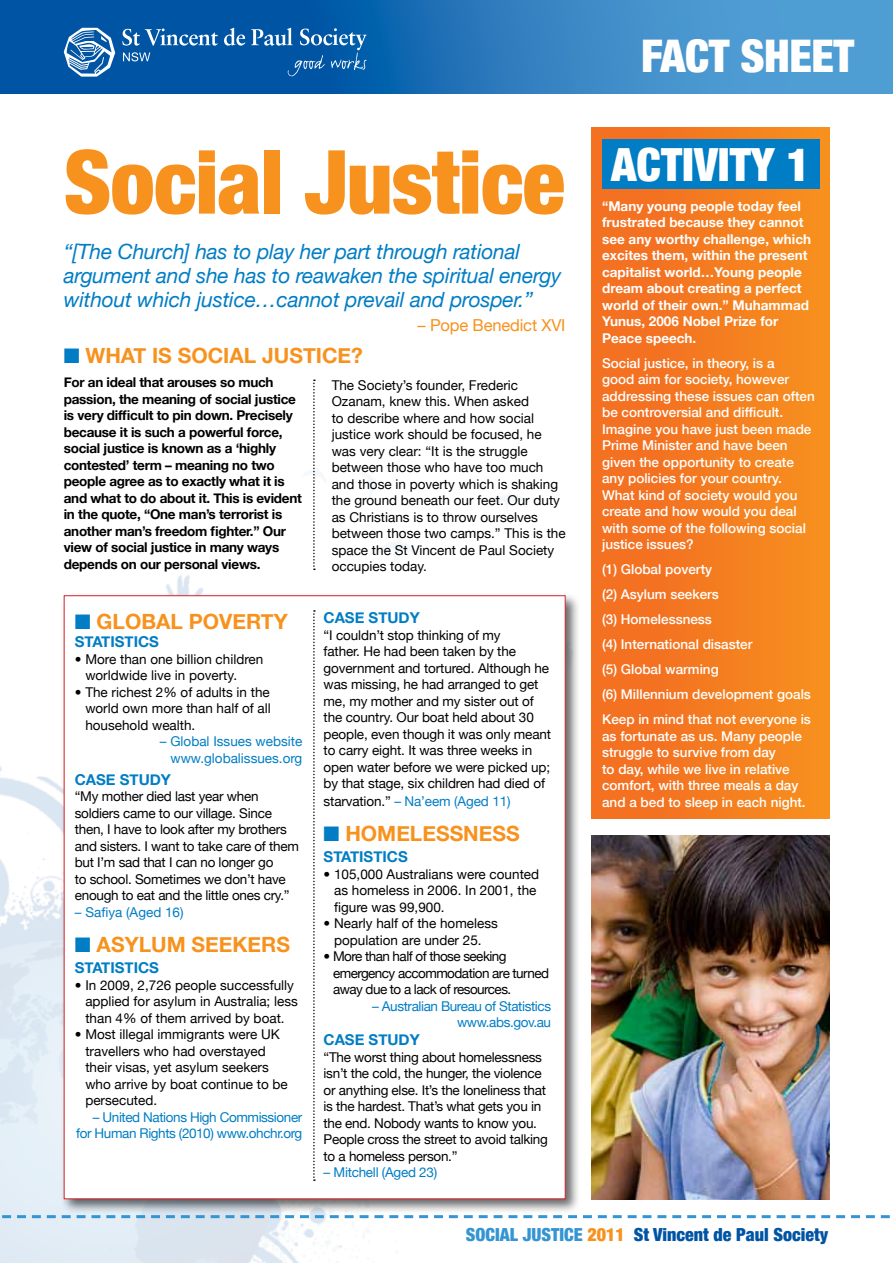
<style>
.page{position:relative;width:893px;height:1263px;background:#fff}
.page>*{position:absolute;margin:0;border:0;box-sizing:border-box;transform-origin:0 0}
.t1{font:900 condensed 88.5px "Helvetica Neue";letter-spacing:-.01em;color:#f7921e}
.t2{font:900 condensed 45.75px "Helvetica Neue";color:#fff}
.t3{font:900 condensed 45px "Helvetica Neue";letter-spacing:-.01em;color:#fff}
.t4{font:italic 21px/24px "Helvetica Neue";letter-spacing:-.01em;color:#007dc5}
.t5{font:700 21px "Helvetica Neue";color:#f7921e}
.t6{font:900 condensed 18px "Helvetica Neue";color:#0054a4}
.t7{font:16.5px "Helvetica Neue";letter-spacing:-.01em;color:#f7921e}
.t8{font:700 15px "Helvetica Neue";color:#007dc5}
.t9{font:13.5px/16.5px "Helvetica Neue";letter-spacing:-.01em;color:#000}
.t10{font:500 13.5px/16.5px "Helvetica Neue";color:#fff}
.t11{font:700 13.5px/16.5px "Helvetica Neue";letter-spacing:-.02em;color:#000}
.t12{font:700 13.5px/16.5px "Helvetica Neue";color:#fff}
.t13{font:13.5px/16.5px "Helvetica Neue";letter-spacing:-.03em;color:#007dc5;text-align:right}
.t14{font:13.5px/16.5px "Helvetica Neue";letter-spacing:-.04em;color:#000}
.t15{font:13.5px/16.5px "Helvetica Neue";color:#007dc5;text-align:right}
.t16{font:13.5px "Helvetica Neue";letter-spacing:-.01em;color:#007dc5}
.s1{color:#007dc5}
.s2{color:#000}
.s3{color:#3595d2}
.s4{color:#f7921e}
</style>
<div class="page">
<div style="left:591px;top:128px;width:238px;height:690px;background:linear-gradient(to right,#f26b22,#f78f1e)"></div>
<img style="left:0;top:418px;width:594px;height:845px">
<svg style="left:0;top:0;width:893px;height:94px;background:#2778bb"></svg>
<div style="left:60px;top:592px;width:520px;height:622px;background:#000;opacity:.6"></div>
<div style="left:64px;top:595px;width:502px;height:604px;background:#fff;border:1px solid #d2232a"></div>
<svg style="left:64px;top:28px;width:51px;height:49px"></svg>
<svg style="left:122px;top:29px;width:96px;height:17px"></svg>
<svg style="left:224px;top:28px;width:21px;height:18px"></svg>
<svg style="left:251px;top:28px;width:116px;height:48px;background:#246db1"></svg>
<svg style="left:123px;top:52px;width:27px;height:9px"></svg>
<svg style="left:0;top:1215px;width:890px;height:3px"></svg>
<svg style="left:313px;top:379px;width:2px;height:191px"></svg>
<svg style="left:313px;top:610px;width:2px;height:571px"></svg>
<div style="left:602px;top:139px;width:218px;height:50px;background:#007dc5"></div>
<img style="left:591px;top:835px;width:238px;height:364px">
<h1 class="t1" style="left:64px;top:128px;width:503px">Social Justice</h1>
<h3 class="t4" style="left:64px;top:239px;width:499px">“[The Church] has to play her part through rational argument and she has to reawaken the spiritual energy without which justice…cannot prevail and prosper.”</h3>
<p class="t7" style="left:418px;top:316px;width:149px">– Pope Benedict XVI</p>
<h3 class="t5" style="left:64px;top:342px;width:128px"><span class="s1">■</span> What is social</h3>
<h3 class="t5" style="left:262px;top:342px;width:41px">justice</h3>
<h3 class="t5" style="left:351px;top:342px;width:13px">?</h3>
<p class="t11" style="left:64px;top:374px;width:240px">For an ideal that arouses so much passion, the meaning of social justice is very difficult to pin down. Precisely because it is such a powerful force, social justice is known as a ‘highly contested’ term – meaning no two people agree as to exactly what it is and what to do about it. This is evident in the quote, “One man’s terrorist is another man’s freedom fighter.” Our view of social justice in many ways depends on our personal views.</p>
<h3 class="t5" style="left:75px;top:608px;width:214px"><span class="s1">■</span> GLOBAL POVERTY</h3>
<p class="t8" style="left:75px;top:632px;width:86px">STATISTICS</p>
<p class="t9" style="left:85px;top:650px;width:180px;text-indent:-11px">• More than one billion children worldwide live in poverty.</p>
<p class="t9" style="left:85px;top:683px;width:187px;text-align:justify;text-indent:-11px">• The richest 2% of adults in the world own more than half of all household wealth.</p>
<p class="t15" style="left:160px;top:733px;width:144px">– Global Issues website www.globalissues.org</p>
<p class="t8" style="left:75px;top:770px;width:11px">case</p>
<p class="t8" style="left:120px;top:770px;width:50px">study</p>
<p class="t9" style="left:75px;top:788px;width:226px">“My mother died last year when soldiers came to our village. Since then, I have to look after my brothers and sisters. I want to take care of them but I’m sad that I can no longer go<br>to school. Sometimes we don’t have enough to eat and the little ones cry.”</p>
<p class="t15" style="left:75px;top:903px;width:110px">– Safiya (Aged 16)</p>
<h3 class="t5" style="left:75px;top:931px;width:37px"><span class="s1">■</span> asyl</h3>
<h3 class="t5" style="left:151px;top:931px;width:55px">um see</h3>
<h3 class="t5" style="left:232px;top:931px;width:30px">kers</h3>
<p class="t8" style="left:75px;top:958px;width:10px">statistics</p>
<p class="t9" style="left:85px;top:976px;width:214px;text-indent:-11px">• In 2009, 2,726 people successfully applied for asylum in Australia; less than 4% of them arrived by boat.</p>
<p class="t9" style="left:85px;top:1026px;width:204px;text-indent:-11px">• Most illegal immigrants were UK travellers who had overstayed their visas, yet asylum seekers who arrive by boat continue to be persecuted.</p>
<p class="t13" style="left:76px;top:1108px;width:228px">– United Nations High Commissioner for Human Rights (2010) www.ohchr.org</p>
<p class="t9" style="left:332px;top:377px;width:236px">The Society’s founder, Frederic<br>Ozanam, knew this. When asked<br>to describe where and how social justice work should be focused, he was very clear: “It is the struggle between those who have too much and those in poverty which is shaking the ground beneath our feet. Our duty as Christians is to throw ourselves between those two camps.” This is the space the St Vincent de Paul Society occupies today.</p>
<p class="t8" style="left:324px;top:608px;width:11px">case</p>
<p class="t8" style="left:369px;top:608px;width:50px">study</p>
<p class="t9" style="left:324px;top:626px;width:229px">“I couldn’t stop thinking of my<br>father. He had been taken by the government and tortured. Although he was missing, he had arranged to get me, my mother and my sister out of the country. Our boat held about 30 people, even though it was only meant to carry eight. It was three weeks in open water before we were picked up; by that stage, six children had died of</p>
<p class="t16" style="left:324px;top:793px;width:188px"><span class="s2">starvation.”</span> – Na’eem (Aged 11)</p>
<h3 class="t5" style="left:324px;top:821px;width:87px"><span class="s1">■</span> homeless</h3>
<h3 class="t5" style="left:463px;top:821px;width:30px">ness</h3>
<p class="t8" style="left:324px;top:848px;width:10px">statistics</p>
<p class="t9" style="left:334px;top:866px;width:207px;text-indent:-11px">• 105,000 Australians were counted as homeless in 2006. In 2001, the figure was 99,900.</p>
<p class="t9" style="left:324px;top:915px;width:176px;text-align:center">• Nearly half of the homeless population are under 25.</p>
<p class="t14" style="left:333px;top:948px;width:218px;text-indent:-9px">• More than half of those seeking emergency accommodation are turned away due to a lack of resources.</p>
<p class="t13" style="left:372px;top:998px;width:180px">– Australian Bureau of Statistics www.abs.gov.au</p>
<p class="t8" style="left:324px;top:1031px;width:11px">case</p>
<p class="t8" style="left:369px;top:1031px;width:50px">study</p>
<p class="t9" style="left:324px;top:1049px;width:226px">“The worst thing about homelessness isn’t the cold, the hunger, the violence or anything else. It’s the loneliness that is the hardest. That’s what gets you in the end. Nobody wants to know you.<br>People cross the street to avoid talking to a homeless person.”</p>
<p class="t13" style="left:324px;top:1164px;width:115px">– Mitchell (Aged 23)</p>
<h3 class="t3" style="left:641px;top:29px;width:215px">FACT SHEET</h3>
<h2 class="t2" style="left:611px;top:137px;width:201px">Activity 1</h2>
<p class="t12" style="left:602px;top:197px;width:210px">“Many young people today feel frustrated because they cannot see any worthy challenge, which excites them, within the present capitalist world…Young people dream about creating a perfect world of their own.” Muhammad<br>Yunus, 2006 Nobel Prize for<br>Peace speech.</p>
<p class="t10" style="left:602px;top:355px;width:214px">Social justice, in theory, is a<br>good aim for society, however addressing these issues can often be controversial and difficult.<br>Imagine you have just been made<br>Prime Minister and have been given the opportunity to create any policies for your country.<br>What kind of society would you create and how would you deal with some of the following social justice issues?</p>
<p class="t10" style="left:602px;top:557px;width:210px;line-height:25px">(1) Global poverty<br>(2) Asylum seekers<br>(3) Homelessness<br>(4) International disaster<br>(5) Global warming<br>(6) Millennium development goals<br>Keep in mind that not everyone is</p>
<p class="t10" style="left:602px;top:728px;width:205px">as fortunate as us. Many people struggle to survive from day<br>to day, while we live in relative comfort, with three meals a day and a bed to sleep in each night.</p>
<h3 class="t6" style="left:466px;top:1224px;width:364px"><span class="s3">social JUSTICE</span> <span class="s4">2011</span> St Vincent de Paul Society</h3>
</div>
